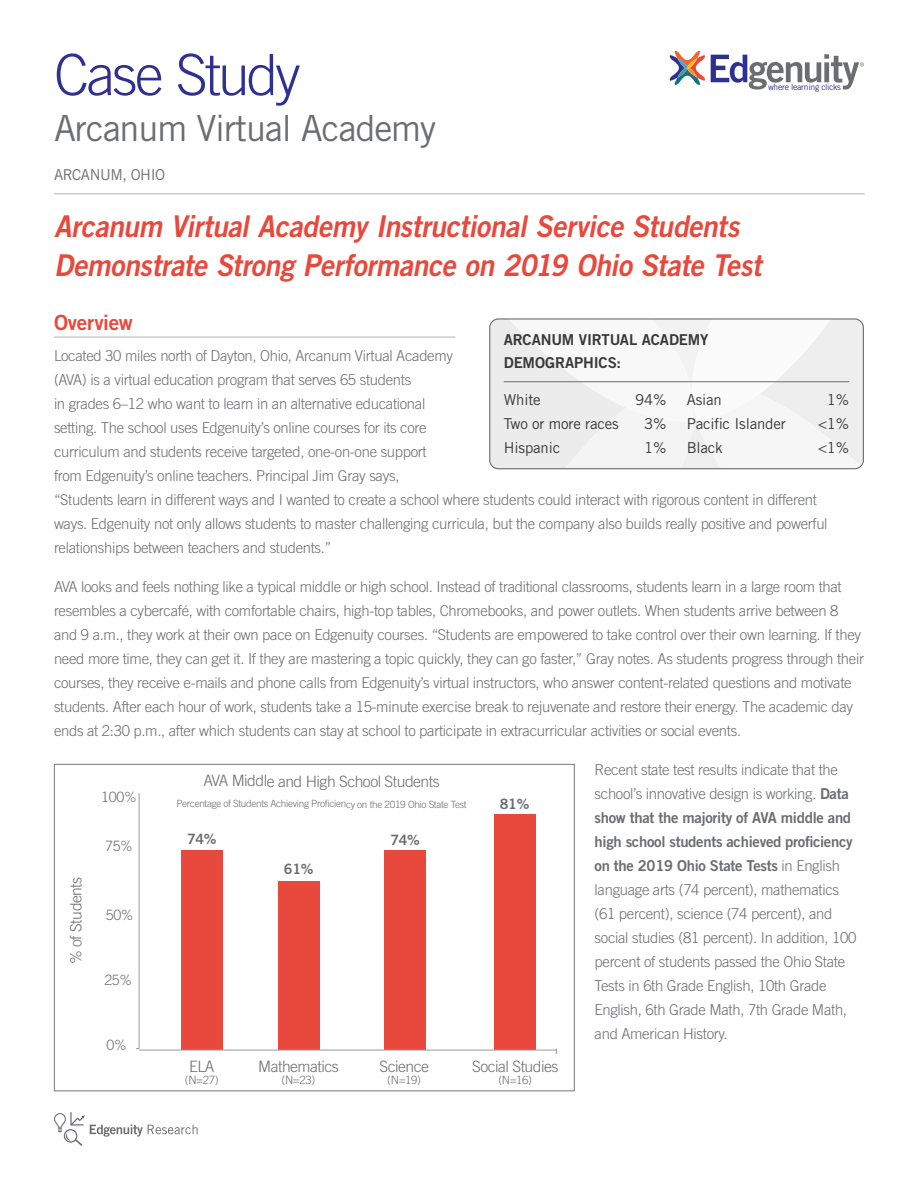
<style>
.page{position:relative;width:918px;height:1188px;background:#fff}
.page>*{position:absolute;margin:0;border:0;box-sizing:border-box;transform-origin:0 0}
.Top_Header_-_38pt{font:300 57px "Trade Gothic LT Std";letter-spacing:-.05em;color:#2e3092}
.Subheader{font:36px "Trade Gothic LT Std";letter-spacing:-.03em;color:#6c6d70}
.HEADLINE-FAKE_ITALIC{font:italic 30px/39px "Trade Gothic LT Pro Bd 2";color:#e9483c;scale:.95 1}
.Header_-_Tertiary_Bl{font:21px "Trade Gothic LT Std Bd 2";letter-spacing:-.015em;color:#e9483c}
.Body{font:300 15.6px "Trade Gothic LT Std";letter-spacing:-.035em;color:#6c6d70}
.No_Spacing{font:300 15px/24px "Trade Gothic LT Std";letter-spacing:-.02em;color:#6c6d70}
.Body_Copy{font:15px "Trade Gothic LT Std";letter-spacing:-.01em;color:#383839}
.Demographic_box{font:15px/22.5px "Trade Gothic LT Std Bd 2";letter-spacing:-.01em;color:#383839}
.Subheader-2{font:15px "Trade Gothic LT Std";letter-spacing:-.03em;color:#6c6d70}
.No_Spacing-2{font:300 14.25px "Trade Gothic LT Std";letter-spacing:-.02em;color:#6c6d70}
.No_Spacing-3{font:14.25px "Trade Gothic LT Std Bd 2";letter-spacing:-.02em;color:#6c6d70}
.Body-2{font:300 11.4px "Trade Gothic LT Std";letter-spacing:-.035em;color:#6c6d70}
.Body-3{font:300 9.9px "Trade Gothic LT Std";letter-spacing:-.035em;color:#6c6d70}
.t1{font:8.55px "Trade Gothic LT Std";letter-spacing:-.03em;color:#2e3092}
.s1{font-family:"Trade Gothic LT Std Bd 2";font-weight:400}
</style>
<div class="page">
<svg style="left:54px;top:1112px;width:144px;height:34px"></svg>
<div style="left:489px;top:320px;width:375px;height:149px;background:#f4f4f4"></div>
<hr style="left:54px;top:337px;width:401px;height:1px;background:#b2b3b7">
<hr style="left:54px;top:193px;width:811px;height:1px;background:#b2b3b7">
<svg style="left:670px;top:51px;width:35px;height:34px"></svg>
<svg style="left:711px;top:54px;width:153px;height:36px"></svg>
<hr style="left:504px;top:381px;width:345px;height:1px;background:#6c6d70">
<div style="left:489px;top:318px;width:375px;height:151px;border:1px solid #6c6d70;border-radius:9px"></div>
<div style="left:181px;top:850px;width:41px;height:199px;background:#e9483c"></div>
<div style="left:384px;top:851px;width:42px;height:199px;background:#e9483c"></div>
<div style="left:494px;top:814px;width:41px;height:236px;background:#e9483c"></div>
<div style="left:278px;top:881px;width:41px;height:168px;background:#e9483c"></div>
<hr style="left:139px;top:793px;width:1px;height:256px;background:#9b9ca0">
<hr style="left:139px;top:1050px;width:417px;height:1px;background:#9b9ca0">
<p class="Top_Header_-_38pt" style="left:54px;top:41px;width:248px">Case Study</p>
<p class="Subheader" style="left:54px;top:106px;width:384px">Arcanum Virtual Academy</p>
<p class="Subheader-2" style="left:54px;top:166px;width:113px">ARCANUM, OHIO</p>
<p class="t1" style="left:768px;top:82px;width:74px">where learning clicks</p>
<p class="HEADLINE-FAKE_ITALIC" style="left:54px;top:207px;width:753px">Arcanum Virtual Academy Instructional Service Students<br>Demonstrate Strong Performance on 2019 Ohio State Test</p>
<p class="Header_-_Tertiary_Bl" style="left:54px;top:309px;width:80px">Overview</p>
<p class="No_Spacing" style="left:54px;top:343px;width:775px">Located 30 miles north of Dayton, Ohio, Arcanum Virtual Academy<br>(AVA) is a virtual education program that serves 65 students<br>in grades 6–12 who want to learn in an alternative educational<br>setting. The school uses Edgenuity’s online courses for its core<br>curriculum and students receive targeted, one-on-one support<br>from Edgenuity’s online teachers. Principal Jim Gray says,<br>“Students learn in different ways and I wanted to create a school where students could interact with rigorous content in different ways. Edgenuity not only allows students to master challenging curricula, but the company also builds really positive and powerful relationships between teachers and students.”</p>
<p class="No_Spacing" style="left:54px;top:574px;width:811px">AVA looks and feels nothing like a typical middle or high school. Instead of traditional classrooms, students learn in a large room that resembles a cybercafé, with comfortable chairs, high-top tables, Chromebooks, and power outlets. When students arrive between 8 and 9 a.m., they work at their own pace on Edgenuity courses. “Students are empowered to take control over their own learning. If they need more time, they can get it. If they are mastering a topic quickly, they can go faster,” Gray notes. As students progress through their courses, they receive e-mails and phone calls from Edgenuity’s virtual instructors, who answer content-related questions and motivate students. After each hour of work, students take a 15-minute exercise break to rejuvenate and restore their energy. The academic day ends at 2:30 p.m., after which students can stay at school to participate in extracurricular activities or social events.</p>
<p class="No_Spacing" style="left:595px;top:757px;width:263px">Recent state test results indicate that the school’s innovative design is working. <span class="s1">Data show that the majority of AVA middle and high school students achieved proficiency on the 2019 Ohio State Tests</span> in English language arts (74 percent), mathematics (61 percent), science (74 percent), and social studies (81 percent). In addition, 100 percent of students passed the Ohio State Tests in 6th Grade English, 10th Grade English, 6th Grade Math, 7th Grade Math, and American History.</p>
<p class="Demographic_box" style="left:504px;top:329px;width:206px">ARCANUM VIRTUAL ACADEMY<br>DEMOGRAPHICS:</p>
<p class="Body_Copy" style="left:504px;top:391px;width:38px">White</p>
<p class="Body_Copy" style="left:635px;top:391px;width:33px">94%</p>
<p class="Body_Copy" style="left:504px;top:415px;width:116px">Two or more races</p>
<p class="Body_Copy" style="left:644px;top:415px;width:24px">3%</p>
<p class="Body_Copy" style="left:504px;top:439px;width:58px">Hispanic</p>
<p class="Body_Copy" style="left:644px;top:439px;width:24px">1%</p>
<p class="Body_Copy" style="left:687px;top:391px;width:37px">Asian</p>
<p class="Body_Copy" style="left:827px;top:391px;width:24px">1%</p>
<p class="Body_Copy" style="left:687px;top:415px;width:101px">Pacific Islander</p>
<p class="Body_Copy" style="left:818px;top:415px;width:33px">&lt;1%</p>
<p class="Body_Copy" style="left:687px;top:439px;width:38px">Black</p>
<p class="Body_Copy" style="left:818px;top:439px;width:33px">&lt;1%</p>
<p class="Body" style="left:204px;top:772px;width:238px">AVA Middle and High School Students</p>
<p class="Body-3" style="left:176px;top:798px;width:292px">Percentage of Students Achieving Proficiency on the 2019 Ohio State Test</p>
<p class="No_Spacing-2" style="left:101px;top:789px;width:37px">100%</p>
<p class="No_Spacing-3" style="left:500px;top:795px;width:31px">81%</p>
<p class="No_Spacing-3" style="left:187px;top:830px;width:31px">74%</p>
<p class="No_Spacing-3" style="left:390px;top:831px;width:31px">74%</p>
<p class="No_Spacing-2" style="left:105px;top:838px;width:29px">75%</p>
<p class="No_Spacing-3" style="left:284px;top:860px;width:31px">61%</p>
<p class="Body" style="left:67px;top:964px;width:89px;rotate:-90deg">% of Students</p>
<p class="No_Spacing-2" style="left:106px;top:907px;width:29px">50%</p>
<p class="No_Spacing-2" style="left:104px;top:971px;width:29px">25%</p>
<p class="No_Spacing-2" style="left:106px;top:1036px;width:22px">0%</p>
<p class="Body" style="left:189px;top:1057px;width:27px">ELA</p>
<p class="Body-2" style="left:185px;top:1073px;width:35px">(N=27)</p>
<p class="Body" style="left:258px;top:1057px;width:82px">Mathematics</p>
<p class="Body-2" style="left:282px;top:1073px;width:35px">(N=23)</p>
<p class="Body" style="left:379px;top:1057px;width:51px">Science</p>
<p class="Body-2" style="left:387px;top:1073px;width:35px">(N=19)</p>
<p class="Body" style="left:472px;top:1057px;width:88px">Social Studies</p>
<p class="Body-2" style="left:498px;top:1073px;width:35px">(N=16)</p>
</div>
